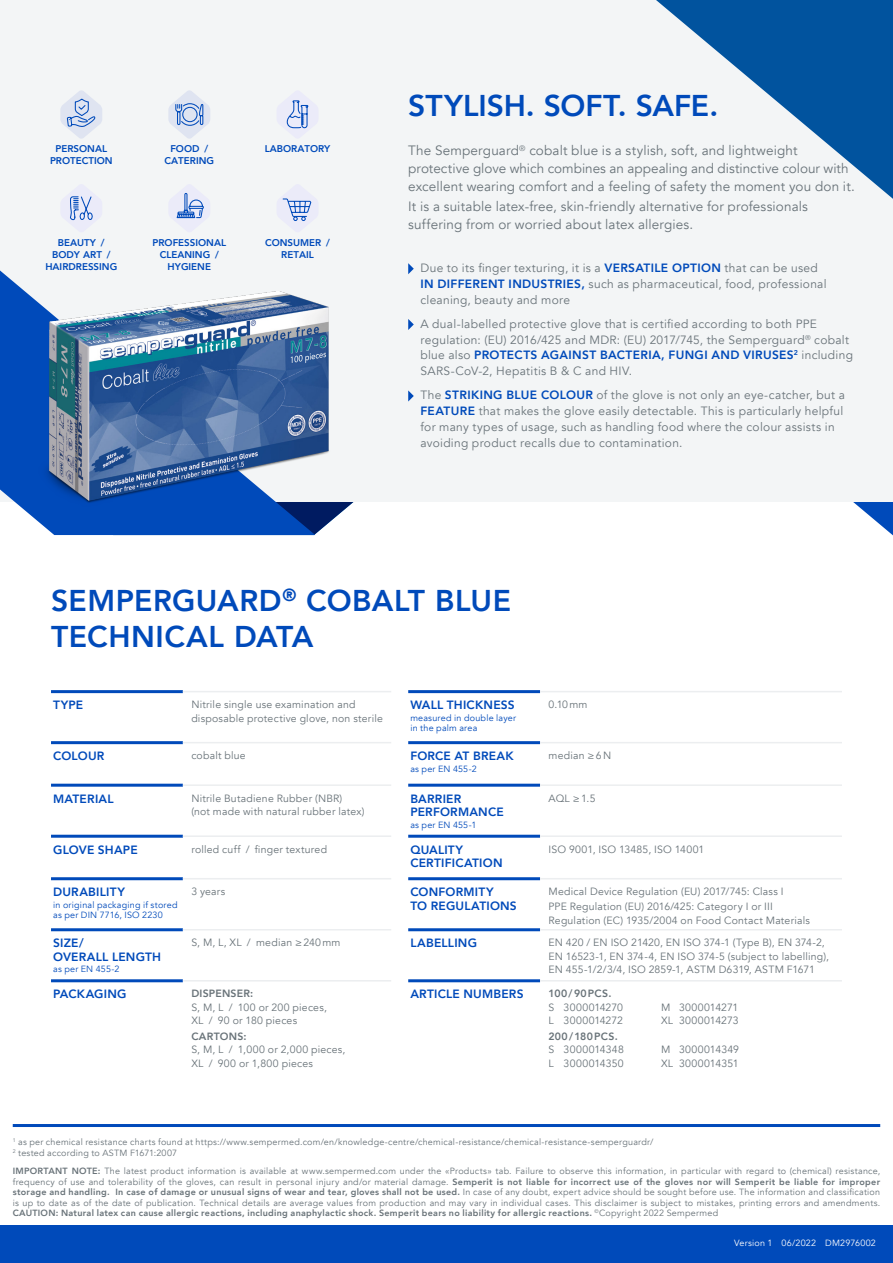
<style>
.page{position:relative;width:893px;height:1263px;background:#fff}
.page>*{position:absolute;margin:0;border:0;box-sizing:border-box;transform-origin:0 0}
.t1{font:800 30px "Avenir LT Com";letter-spacing:.01em;color:#004aba}
.t2{font:13.5px/18px "Avenir LT Com";letter-spacing:.01em;color:#697379}
.t3{font:12px/15.8px "Avenir LT Com";letter-spacing:.025em;color:#697379}
.t4{font:800 12px/13.5px "Avenir LT Com";letter-spacing:.015em;color:#004aba}
.t5{font:10.5px/13.5px "Avenir LT Com";letter-spacing:.02em;color:#697379}
.t6{font:10.5px/13.5px "Avenir LT Com";color:#697379}
.t7{font:800 10.5px/13.5px "Avenir LT Com";letter-spacing:.02em;color:#697379}
.t8{font:800 9.75px/12px "Avenir LT Com";color:#004aba;text-align:center}
.t9{font:9px/10.5px "Avenir LT Com";letter-spacing:.025em;color:#697379;text-align:justify}
.t10{font:9px/10.5px "Avenir LT Com";letter-spacing:.025em;color:#004aba}
.t11{font:9px "Avenir LT Com";letter-spacing:.02em;color:#fff}
.s1{font-weight:800;color:#004aba}
.s2{font-weight:800}
.s3{font-weight:400}
</style>
<div class="page">
<svg style="left:621px;top:501px;width:272px;height:34px"></svg>
<svg style="left:315px;top:501px;width:306px;height:34px"></svg>
<div style="left:0;top:0;width:893px;height:501px;background:#f3f5f6"></div>
<svg style="left:0;top:270px;width:315px;height:265px;fill:#004aba"></svg>
<div style="left:0;top:1226px;width:893px;height:37px;background:#004aba"></div>
<svg style="left:656px;top:0;width:237px;height:199px"></svg>
<img style="left:23px;top:275px;width:327px;height:237px">
<hr style="left:51px;top:690px;width:132px;height:3px;background:#004aba">
<hr style="left:51px;top:741px;width:132px;height:3px;background:#004aba">
<hr style="left:51px;top:784px;width:132px;height:3px;background:#004aba">
<hr style="left:51px;top:835px;width:132px;height:3px;background:#004aba">
<hr style="left:51px;top:877px;width:132px;height:3px;background:#004aba">
<hr style="left:51px;top:928px;width:132px;height:3px;background:#004aba">
<hr style="left:51px;top:979px;width:132px;height:3px;background:#004aba">
<hr style="left:408px;top:690px;width:132px;height:3px;background:#004aba">
<hr style="left:408px;top:741px;width:132px;height:3px;background:#004aba">
<hr style="left:408px;top:784px;width:132px;height:3px;background:#004aba">
<hr style="left:408px;top:835px;width:132px;height:3px;background:#004aba">
<hr style="left:408px;top:877px;width:132px;height:3px;background:#004aba">
<hr style="left:408px;top:928px;width:132px;height:3px;background:#004aba">
<hr style="left:408px;top:979px;width:132px;height:3px;background:#004aba">
<hr style="left:183px;top:691px;width:208px;height:1px;background:#eceef0">
<hr style="left:183px;top:742px;width:208px;height:1px;background:#eceef0">
<hr style="left:183px;top:784px;width:208px;height:2px;background:#eceef0">
<hr style="left:183px;top:835px;width:208px;height:2px;background:#eceef0">
<hr style="left:183px;top:878px;width:208px;height:1px;background:#eceef0">
<hr style="left:183px;top:929px;width:208px;height:1px;background:#eceef0">
<hr style="left:183px;top:980px;width:208px;height:1px;background:#eceef0">
<hr style="left:540px;top:691px;width:302px;height:1px;background:#eceef0">
<hr style="left:540px;top:742px;width:302px;height:1px;background:#eceef0">
<hr style="left:540px;top:784px;width:302px;height:2px;background:#eceef0">
<hr style="left:540px;top:835px;width:302px;height:2px;background:#eceef0">
<hr style="left:540px;top:878px;width:302px;height:1px;background:#eceef0">
<hr style="left:540px;top:929px;width:302px;height:1px;background:#eceef0">
<hr style="left:540px;top:980px;width:302px;height:1px;background:#eceef0">
<hr style="left:13px;top:1124px;width:867px;height:3px;background:#004aba">
<svg style="left:408px;top:263px;width:6px;height:11px"></svg>
<svg style="left:408px;top:319px;width:6px;height:11px"></svg>
<svg style="left:408px;top:390px;width:6px;height:11px"></svg>
<svg style="left:69px;top:196px;width:24px;height:25px"></svg>
<svg style="left:286px;top:100px;width:23px;height:29px"></svg>
<svg style="left:168px;top:90px;width:42px;height:49px"></svg>
<svg style="left:60px;top:90px;width:42px;height:49px"></svg>
<svg style="left:176px;top:192px;width:28px;height:27px"></svg>
<svg style="left:282px;top:198px;width:30px;height:24px"></svg>
<p class="t8" style="left:50px;top:143px;width:64px">PERSONAL<br>PROTECTION</p>
<p class="t8" style="left:165px;top:143px;width:51px">FOOD /<br>CATERING</p>
<p class="t8" style="left:265px;top:143px;width:67px">LABORATORY</p>
<p class="t8" style="left:45px;top:237px;width:73px">BEAUTY /<br>BODY ART /<br>HAIRDRESSING</p>
<p class="t8" style="left:152px;top:237px;width:75px">PROFESSIONAL<br>CLEANING /<br>HYGIENE</p>
<p class="t8" style="left:265px;top:237px;width:66px">CONSUMER /<br>RETAIL</p>
<p class="t1" style="left:408px;top:88px;width:312px">STYLISH. SOFT. SAFE.</p>
<p class="t2" style="left:408px;top:142px;width:448px">The Semperguard<sup>®</sup> cobalt blue is a stylish, soft, and lightweight protective glove which combines an appealing and distinctive colour with excellent wearing comfort and a feeling of safety the moment you don it.</p>
<p class="t2" style="left:408px;top:198px;width:401px">It is a suitable latex-free, skin-friendly alternative for professionals suffering from or worried about latex allergies.</p>
<p class="t3" style="left:420px;top:260px;width:408px">Due to its finger texturing, it is a <span class="s1">VERSATILE OPTION</span> that can be used<br><span class="s1">IN DIFFERENT INDUSTRIES,</span> such as pharmaceutical, food, professional cleaning, beauty and more</p>
<p class="t3" style="left:420px;top:316px;width:434px">A dual-labelled protective glove that is certified according to both PPE regulation: (EU) 2016/425 and MDR: (EU) 2017/745, the Semperguard<sup>®</sup> cobalt blue also <span class="s1">PROTECTS AGAINST BACTERIA, FUNGI AND VIRUSES</span><sup>2</sup> including SARS-CoV-2, Hepatitis B &amp; C and HIV.</p>
<p class="t3" style="left:420px;top:388px;width:426px">The <span class="s1">STRIKING BLUE COLOUR</span> of the glove is not only an eye-catcher, but a <span class="s1">FEATURE</span> that makes the glove easily detectable. This is particularly helpful for many types of usage, such as handling food where the colour assists in avoiding product recalls due to contamination.</p>
<p class="t1" style="left:51px;top:583px;width:462px">SEMPERGUARD<sup>®</sup> COBALT BLUE</p>
<p class="t1" style="left:51px;top:619px;width:264px">TECHNICAL DATA</p>
<p class="t4" style="left:53px;top:698px;width:32px">TYPE</p>
<p class="t5" style="left:191px;top:698px;width:193px">Nitrile single use examination and disposable protective glove, non sterile</p>
<p class="t4" style="left:410px;top:698px;width:106px">WALL THICKNESS</p>
<p class="t10" style="left:410px;top:712px;width:107px">measured in double layer in the palm area</p>
<p class="t4" style="left:53px;top:749px;width:53px">COLOUR</p>
<p class="t5" style="left:191px;top:749px;width:56px">cobalt blue</p>
<p class="t4" style="left:410px;top:749px;width:105px">FORCE AT BREAK</p>
<p class="t10" style="left:410px;top:763px;width:68px">as per EN 455-2</p>
<p class="t4" style="left:53px;top:792px;width:62px">MATERIAL</p>
<p class="t5" style="left:191px;top:791px;width:175px">Nitrile Butadiene Rubber (NBR)<br>(not made with natural rubber latex)</p>
<p class="t4" style="left:410px;top:792px;width:95px">BARRIER<br>PERFORMANCE</p>
<p class="t10" style="left:410px;top:819px;width:68px">as per EN 455-1</p>
<p class="t5" style="left:549px;top:698px;width:41px">0.10mm</p>
<p class="t5" style="left:549px;top:749px;width:64px">median ≥6N</p>
<p class="t5" style="left:549px;top:791px;width:48px">AQL ≥1.5</p>
<p class="t4" style="left:53px;top:843px;width:86px">GLOVE SHAPE</p>
<p class="t5" style="left:191px;top:842px;width:137px">rolled cuff / finger textured</p>
<p class="t4" style="left:410px;top:843px;width:94px">QUALITY<br>CERTIFICATION</p>
<p class="t5" style="left:549px;top:842px;width:157px">ISO 9001, ISO 13485, ISO 14001</p>
<p class="t4" style="left:53px;top:885px;width:73px">DURABILITY</p>
<p class="t10" style="left:53px;top:899px;width:126px">in original packaging if stored as per DIN 7716, ISO 2230</p>
<p class="t5" style="left:191px;top:885px;width:35px">3 years</p>
<p class="t4" style="left:410px;top:885px;width:108px">CONFORMITY<br>TO REGULATIONS</p>
<p class="t5" style="left:549px;top:885px;width:237px">Medical Device Regulation (EU) 2017/745: Class I</p>
<p class="t5" style="left:549px;top:899px;width:226px">PPE Regulation (EU) 2016/425: Category I or III</p>
<p class="t5" style="left:549px;top:914px;width:263px">Regulation (EC) 1935/2004 on Food Contact Materials</p>
<p class="t4" style="left:53px;top:936px;width:110px">SIZE/<br>OVERALL LENGTH</p>
<p class="t10" style="left:53px;top:964px;width:68px">as per EN 455-2</p>
<p class="t5" style="left:191px;top:936px;width:151px">S, M, L, XL / median ≥240mm</p>
<p class="t4" style="left:410px;top:936px;width:68px">LABELLING</p>
<p class="t5" style="left:549px;top:936px;width:282px">EN 420 / EN ISO 21420, EN ISO 374-1 (Type B), EN 374-2,<br>EN 16523-1, EN 374-4, EN ISO 374-5 (subject to labelling),<br>EN 455-1/2/3/4, ISO 2859-1, ASTM D6319, ASTM F1671</p>
<p class="t4" style="left:53px;top:987px;width:75px">PACKAGING</p>
<p class="t5" style="left:191px;top:987px;width:137px"><span class="s2">DISPENSER:<br></span>S, M, L / 100 or 200 pieces,<br>XL / 90 or 180 pieces</p>
<p class="t5" style="left:191px;top:1030px;width:156px"><span class="s2">CARTONS:<br></span>S, M, L / 1,000 or 2,000 pieces,<br>XL / 900 or 1,800 pieces</p>
<p class="t4" style="left:410px;top:987px;width:115px">ARTICLE NUMBERS</p>
<p class="t6" style="left:549px;top:987px;width:76px"><span class="s2">100/90PCS.<br></span>S 3000014270</p>
<p class="t6" style="left:661px;top:1000px;width:79px">M 3000014271</p>
<p class="t6" style="left:549px;top:1014px;width:76px">L 3000014272</p>
<p class="t5" style="left:661px;top:1014px;width:79px">XL 3000014273</p>
<p class="t7" style="left:549px;top:1029px;width:77px">200/180PCS.<br><span class="s3">S 3000014348</span></p>
<p class="t5" style="left:661px;top:1043px;width:79px">M 3000014349</p>
<p class="t5" style="left:549px;top:1057px;width:77px">L 3000014350</p>
<p class="t5" style="left:661px;top:1057px;width:79px">XL 3000014351</p>
<p class="t9" style="left:13px;top:1137px;width:642px"><sup>1</sup> as per chemical resistance charts found at https://www.sempermed.com/en/knowledge-centre/chemical-resistance/chemical-resistance-semperguardr/</p>
<p class="t9" style="left:13px;top:1147px;width:166px"><sup>2</sup> tested according to ASTM F1671:2007</p>
<p class="t9" style="left:13px;top:1166px;width:869px"><span class="s2">IMPORTANT NOTE:</span> The latest product information is available at www.sempermed.com under the «Products» tab. Failure to observe this information, in particular with regard to (chemical) resistance, frequency of use and tolerability of the gloves, can result in personal injury and/or material damage. <span class="s2">Semperit is not liable for incorrect use of the gloves nor will Semperit be liable for improper storage and handling. In case of damage or unusual signs of wear and tear, gloves shall not be used.</span> In case of any doubt, expert advice should be sought before use. The information and classification is up to date as of the date of publication. Technical details are average values from production and may vary in individual cases. This disclaimer is subject to mistakes, printing errors and amendments.<br><span class="s2">CAUTION: Natural latex can cause allergic reactions, including anaphylactic shock. Semperit bears no liability for allergic reactions.</span> <sup>©</sup>Copyright 2022 Sempermed</p>
<p class="t11" style="left:734px;top:1237px;width:143px">Version 1 06/2022 DM2976002</p>
</div>
